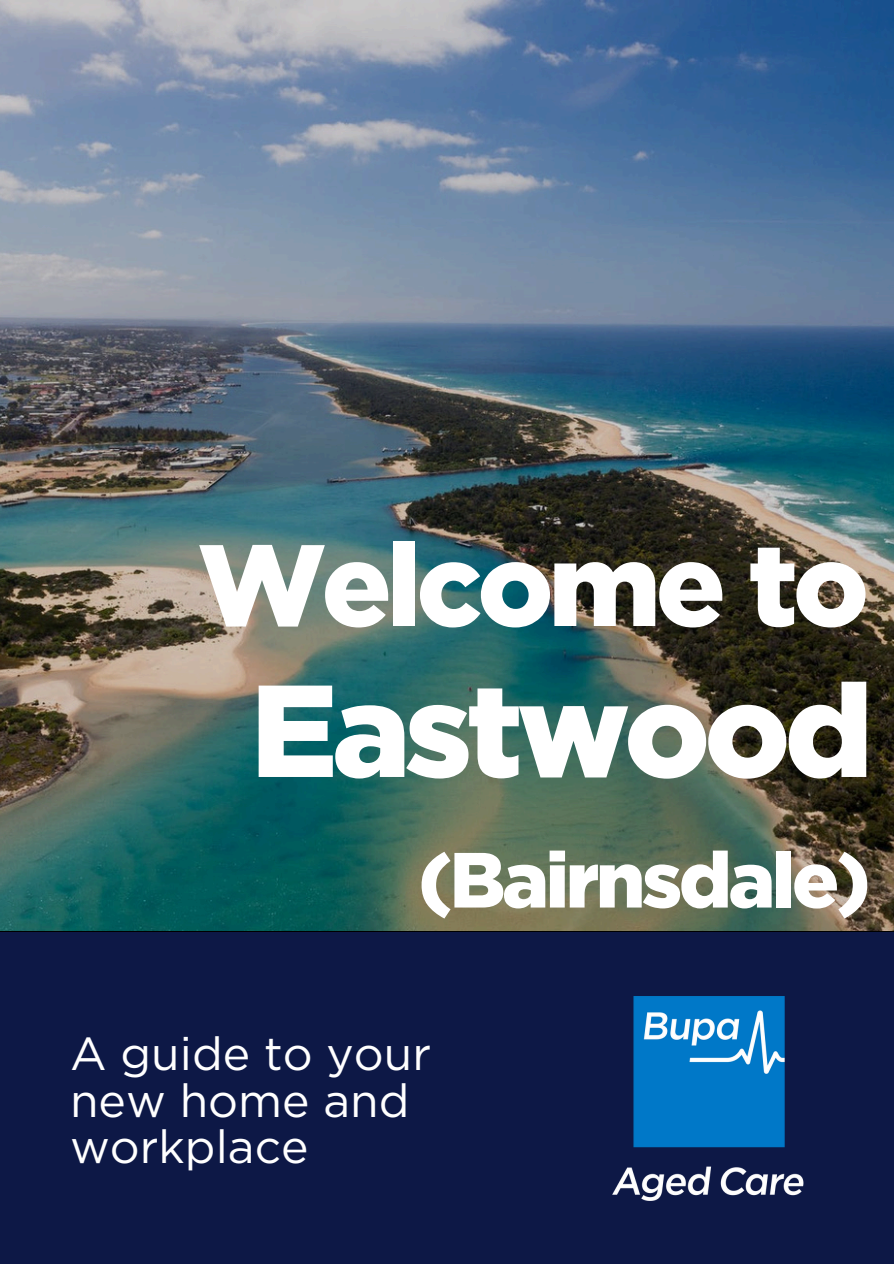
<style>
.page{position:relative;width:894px;height:1264px;background:#fff}
.page>*{position:absolute;margin:0;border:0;box-sizing:border-box;transform-origin:0 0}
.t1{font:900 130.5px "Gotham";letter-spacing:-.04em;color:#fff}
.t2{font:900 115.5px "Gotham";letter-spacing:-.04em;color:#fff}
.t3{font:900 78px "Gotham";letter-spacing:-.04em;color:#fff}
.t4{font:46.35px/46.2px "Gotham";color:#fff}
</style>
<div class="page">
<div style="left:0;top:0;width:893px;height:1263px;background:#0d1846"></div>
<img style="left:612px;top:996px;width:192px;height:205px">
<img style="left:0;top:0;width:893px;height:930px">
<h1 class="t2" style="left:197px;top:533px;width:672px">Welcome to</h1>
<h2 class="t1" style="left:250px;top:672px;width:623px">Eastwood</h2>
<h2 class="t3" style="left:418px;top:845px;width:454px">(Bairnsdale)</h2>
<p class="t4" style="left:70px;top:1030px;width:362px">A guide to your new home and workplace</p>
</div>
